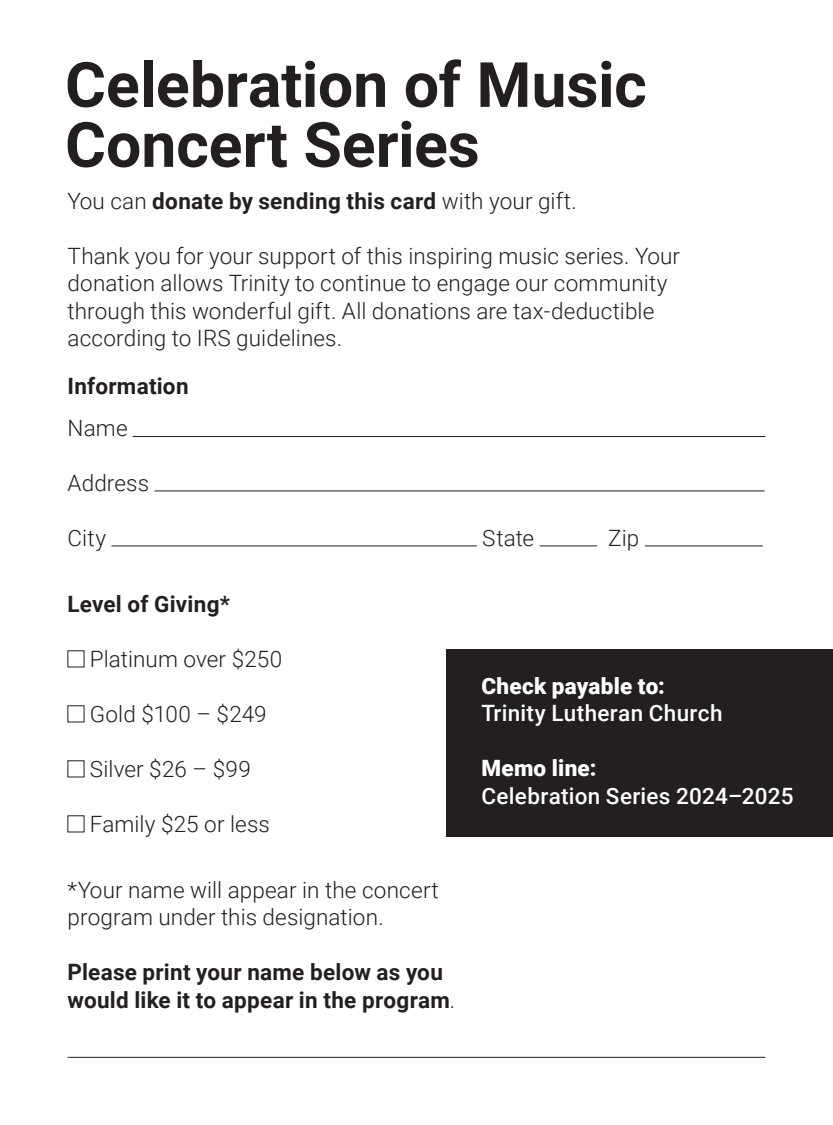
<style>
.page{position:relative;width:833px;height:1125px;background:#fff}
.page>*{position:absolute;margin:0;border:0;box-sizing:border-box;transform-origin:0 0}
.t1{font:700 62.5px/60px "Roboto";letter-spacing:-.005em;color:#231f20}
.t2{font:300 22.5px/27.5px "Roboto";letter-spacing:.005em;color:#231f20}
.t3{font:700 22.5px/27.5px "Roboto";letter-spacing:.01em;color:#231f20}
.t4{font:500 22.5px/27.5px "Roboto";letter-spacing:.015em;color:#fff}
.s1{font-weight:300}
.s2{font-weight:900}
</style>
<div class="page">
<div style="left:445px;top:649px;width:387px;height:188px;background:#231f20"></div>
<hr style="left:133px;top:436px;width:632px;height:1px;background:#231f20">
<hr style="left:154px;top:490px;width:610px;height:1px;background:#231f20">
<hr style="left:111px;top:545px;width:366px;height:1px;background:#231f20">
<hr style="left:539px;top:545px;width:58px;height:1px;background:#231f20">
<hr style="left:644px;top:545px;width:118px;height:1px;background:#231f20">
<hr style="left:68px;top:1057px;width:697px;height:1px;background:#231f20">
<p class="t1" style="left:65px;top:52px;width:583px">Celebration of Music<br>Concert Series</p>
<p class="t3" style="left:68px;top:186px;width:511px"><span class="s1">You can</span> donate by sending this card <span class="s1">with your gift.</span></p>
<p class="t2" style="left:68px;top:241px;width:614px">Thank you for your support of this inspiring music series. Your donation allows Trinity to continue to engage our community through this wonderful gift. All donations are tax-deductible according to IRS guidelines.</p>
<p class="t3" style="left:68px;top:371px;width:123px">Information</p>
<p class="t2" style="left:68px;top:414px;width:62px">Name</p>
<p class="t2" style="left:68px;top:469px;width:83px">Address</p>
<p class="t2" style="left:68px;top:524px;width:40px">City</p>
<p class="t2" style="left:482px;top:524px;width:53px">State</p>
<p class="t2" style="left:608px;top:524px;width:33px">Zip</p>
<p class="t3" style="left:68px;top:590px;width:164px">Level of Giving*</p>
<p class="t2" style="left:90px;top:645px;width:194px">Platinum over $250</p>
<p class="t2" style="left:90px;top:700px;width:178px">Gold $100 – $249</p>
<p class="t2" style="left:90px;top:755px;width:163px">Silver $26 – $99</p>
<p class="t2" style="left:90px;top:810px;width:181px">Family $25 or less</p>
<p class="t2" style="left:68px;top:875px;width:373px">*Your name will appear in the concert program under this designation.</p>
<p class="t3" style="left:68px;top:958px;width:389px">Please print your name below as you would like it to appear in the program<span class="s1">.</span></p>
<p class="t4" style="left:481px;top:671px;width:243px"><span class="s2">Check payable to:<br></span>Trinity Lutheran Church</p>
<p class="t4" style="left:481px;top:754px;width:314px"><span class="s2">Memo line:<br></span>Celebration Series 2024–2025</p>
</div>
